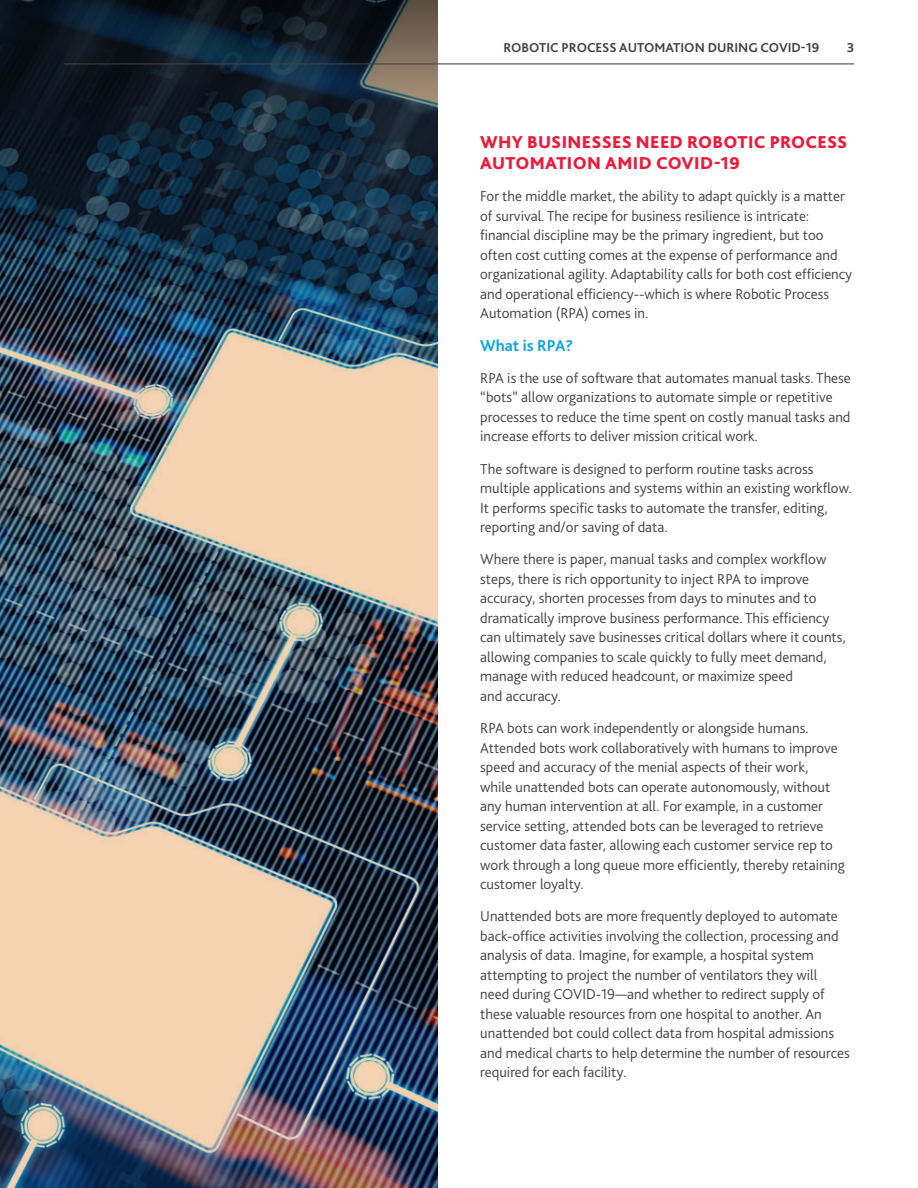
<style>
.page{position:relative;width:918px;height:1188px;background:#fff}
.page>*{position:absolute;margin:0;border:0;box-sizing:border-box;transform-origin:0 0}
.Body_text_-_3mm_afte{font:800 18px/21px "Bliss Pro";letter-spacing:.015em;color:#ed1a3a}
.Body_text_-_3mm_afte-2{font:700 16.5px "Bliss Pro";color:#0ca4de}
.Body_text_-_3mm_afte-3{font:300 15px/19.5px "Bliss Pro";color:#414140}
.t1{font:700 13.5px "Bliss Pro";color:#414140}
</style>
<div class="page">
<img style="left:0;top:183px;width:438px;height:1005px">
<svg style="left:0;top:0;width:438px;height:183px;background:#172531"></svg>
<hr style="left:64px;top:63px;width:790px;height:1px;background:#414140">
<p class="t1" style="left:503px;top:39px;width:318px">ROBOTIC PROCESS AUTOMATION DURING COVID-19</p>
<p class="t1" style="left:847px;top:39px;width:9px">3</p>
<p class="Body_text_-_3mm_afte" style="left:480px;top:131px;width:369px">WHY BUSINESSES NEED ROBOTIC PROCESS<br>AUTOMATION AMID COVID-19</p>
<p class="Body_text_-_3mm_afte-3" style="left:480px;top:186px;width:374px">For the middle market, the ability to adapt quickly is a matter of survival. The recipe for business resilience is intricate: financial discipline may be the primary ingredient, but too often cost cutting comes at the expense of performance and organizational agility. Adaptability calls for both cost efficiency and operational efficiency--which is where Robotic Process Automation (RPA) comes in.</p>
<p class="Body_text_-_3mm_afte-2" style="left:480px;top:335px;width:95px">What is RPA?</p>
<p class="Body_text_-_3mm_afte-3" style="left:480px;top:368px;width:372px">RPA is the use of software that automates manual tasks. These “bots” allow organizations to automate simple or repetitive processes to reduce the time spent on costly manual tasks and increase efforts to deliver mission critical work.</p>
<p class="Body_text_-_3mm_afte-3" style="left:480px;top:459px;width:373px">The software is designed to perform routine tasks across multiple applications and systems within an existing workflow.<br>It performs specific tasks to automate the transfer, editing, reporting and/or saving of data.</p>
<p class="Body_text_-_3mm_afte-3" style="left:480px;top:549px;width:367px">Where there is paper, manual tasks and complex workflow steps, there is rich opportunity to inject RPA to improve accuracy, shorten processes from days to minutes and to dramatically improve business performance. This efficiency can ultimately save businesses critical dollars where it counts, allowing companies to scale quickly to fully meet demand, manage with reduced headcount, or maximize speed<br>and accuracy.</p>
<p class="Body_text_-_3mm_afte-3" style="left:480px;top:718px;width:366px">RPA bots can work independently or alongside humans.<br>Attended bots work collaboratively with humans to improve speed and accuracy of the menial aspects of their work,<br>while unattended bots can operate autonomously, without any human intervention at all. For example, in a customer service setting, attended bots can be leveraged to retrieve customer data faster, allowing each customer service rep to work through a long queue more efficiently, thereby retaining customer loyalty.</p>
<p class="Body_text_-_3mm_afte-3" style="left:480px;top:906px;width:371px">Unattended bots are more frequently deployed to automate back-office activities involving the collection, processing and analysis of data. Imagine, for example, a hospital system attempting to project the number of ventilators they will need during COVID-19—and whether to redirect supply of these valuable resources from one hospital to another. An unattended bot could collect data from hospital admissions and medical charts to help determine the number of resources required for each facility.</p>
</div>
